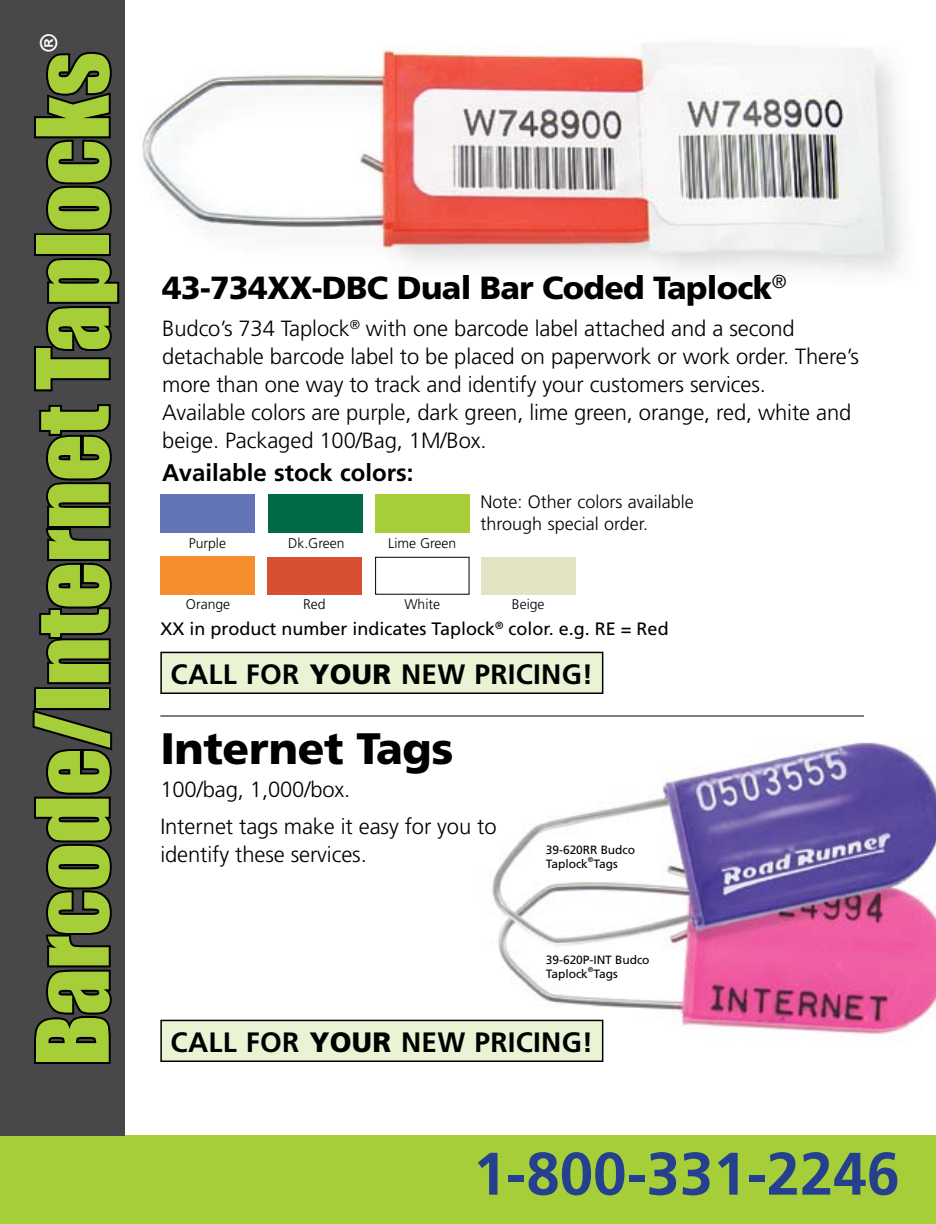
<style>
.page{position:relative;width:936px;height:1224px;background:#fff}
.page>*{position:absolute;margin:0;border:0;box-sizing:border-box;transform-origin:0 0}
.t1{font:92px "Impact";color:#a6ce39}
.t2{font:700 60px "Frutiger";color:#25408f}
.t3{font:900 44px "Frutiger";letter-spacing:-.01em;color:#000}
.t4{font:900 32px "Frutiger";letter-spacing:-.02em;color:#000}
.t5{font:700 28px "Frutiger";letter-spacing:.01em;color:#000}
.t6{font:700 24px "Frutiger";color:#000}
.t7{font:23.4px "Impact";color:#fff}
.t8{font:300 22px/28px "Frutiger";letter-spacing:-.005em;color:#000}
.t9{font:18px "Frutiger";color:#000}
.t10{font:300 18px/22px "Frutiger";color:#000}
.t11{font:300 14px "Frutiger";color:#000}
.t12{font:12px/14px "Frutiger";letter-spacing:-.005em;color:#000}
.t13{font:7px "Frutiger";color:#000}
.s1{font-weight:900}
</style>
<div class="page">
<div style="left:0;top:1135px;width:936px;height:89px;background:#a6ce39"></div>
<div style="left:0;top:0;width:125px;height:1135px;background:#48484a"></div>
<img style="left:142px;top:43px;width:761px;height:230px">
<img style="left:478px;top:742px;width:458px;height:301px">
<div style="left:267px;top:557px;width:95px;height:38px;background:#d85032"></div>
<div style="left:268px;top:494px;width:95px;height:38px;background:#006a44"></div>
<div style="left:160px;top:494px;width:95px;height:38px;background:#6374b7"></div>
<div style="left:160px;top:557px;width:95px;height:38px;background:#f78e2e"></div>
<svg style="left:32px;top:710px;width:80px;height:354px"></svg>
<div style="left:34px;top:687px;width:77px;height:23px;border:4px solid #000"></div>
<svg style="left:39px;top:404px;width:73px;height:281px"></svg>
<svg style="left:34px;top:258px;width:86px;height:134px"></svg>
<div style="left:34px;top:233px;width:77px;height:23px;border:4px solid #000"></div>
<svg style="left:34px;top:52px;width:78px;height:182px"></svg>
<hr style="left:160px;top:715px;width:704px;height:1px;background:#000">
<div style="left:375px;top:494px;width:95px;height:38px;background:#a6ce39"></div>
<div style="left:375px;top:557px;width:95px;height:38px;border:1px solid #000"></div>
<div style="left:481px;top:557px;width:94px;height:38px;background:#e4e4c5"></div>
<div style="left:161px;top:652px;width:442px;height:41px;background:#ebf3d5"></div>
<div style="left:160px;top:652px;width:443px;height:42px;border:2px solid #000"></div>
<div style="left:161px;top:1020px;width:442px;height:41px;background:#ebf3d5"></div>
<div style="left:160px;top:1020px;width:443px;height:42px;border:2px solid #000"></div>
<p class="t7" style="left:34px;top:52px;width:20px;rotate:-90deg">®</p>
<h1 class="t1" style="left:16px;top:1066px;width:1015px;rotate:-90deg">Barcode/Internet Taplocks</h1>
<h3 class="t4" style="left:162px;top:269px;width:626px">43-734XX-DBC Dual Bar Coded Taplock<sup>®</sup></h3>
<p class="t8" style="left:162px;top:314px;width:698px">Budco’s 734 Taplock<sup>®</sup> with one barcode label attached and a second detachable barcode label to be placed on paperwork or work order. There’s more than one way to track and identify your customers services.<br>Available colors are purple, dark green, lime green, orange, red, white and beige. Packaged 100/Bag, 1M/Box.</p>
<p class="t6" style="left:162px;top:459px;width:253px">AVAILABLE STOCK COLORS:</p>
<p class="t11" style="left:189px;top:535px;width:39px">Purple</p>
<p class="t11" style="left:186px;top:596px;width:46px">Orange</p>
<p class="t11" style="left:288px;top:535px;width:58px">Dk.Green</p>
<p class="t11" style="left:303px;top:596px;width:24px">Red</p>
<p class="t11" style="left:388px;top:535px;width:70px">Lime Green</p>
<p class="t11" style="left:404px;top:596px;width:37px">White</p>
<p class="t10" style="left:480px;top:491px;width:215px">Note: Other colors available through special order.</p>
<p class="t11" style="left:512px;top:596px;width:34px">Beige</p>
<p class="t9" style="left:160px;top:618px;width:510px">XX in product number indicates Taplock<sup>®</sup> color. e.g. RE = Red</p>
<p class="t5" style="left:171px;top:658px;width:424px">CALL FOR <span class="s1">Your</span> NEW PRICING!</p>
<h3 class="t3" style="left:160px;top:722px;width:295px">Internet Tags</h3>
<p class="t8" style="left:160px;top:772px;width:338px;line-height:36.6px">100/bag, 1,000/box.<br>Internet tags make it easy for you to</p>
<p class="t8" style="left:160px;top:840px;width:208px">identify these services.</p>
<p class="t12" style="left:546px;top:843px;width:91px">39-620RR Budco<br>Taplock</p>
<p class="t13" style="left:588px;top:855px;width:7px">®</p>
<p class="t12" style="left:594px;top:857px;width:26px">Tags</p>
<p class="t12" style="left:546px;top:953px;width:105px">39-620P-INT Budco<br>Taplock</p>
<p class="t13" style="left:588px;top:966px;width:7px">®</p>
<p class="t12" style="left:594px;top:967px;width:26px">Tags</p>
<p class="t5" style="left:171px;top:1026px;width:424px">CALL FOR <span class="s1">Your</span> NEW PRICING!</p>
<h2 class="t2" style="left:473px;top:1139px;width:428px">1-800-331-2246</h2>
</div>
